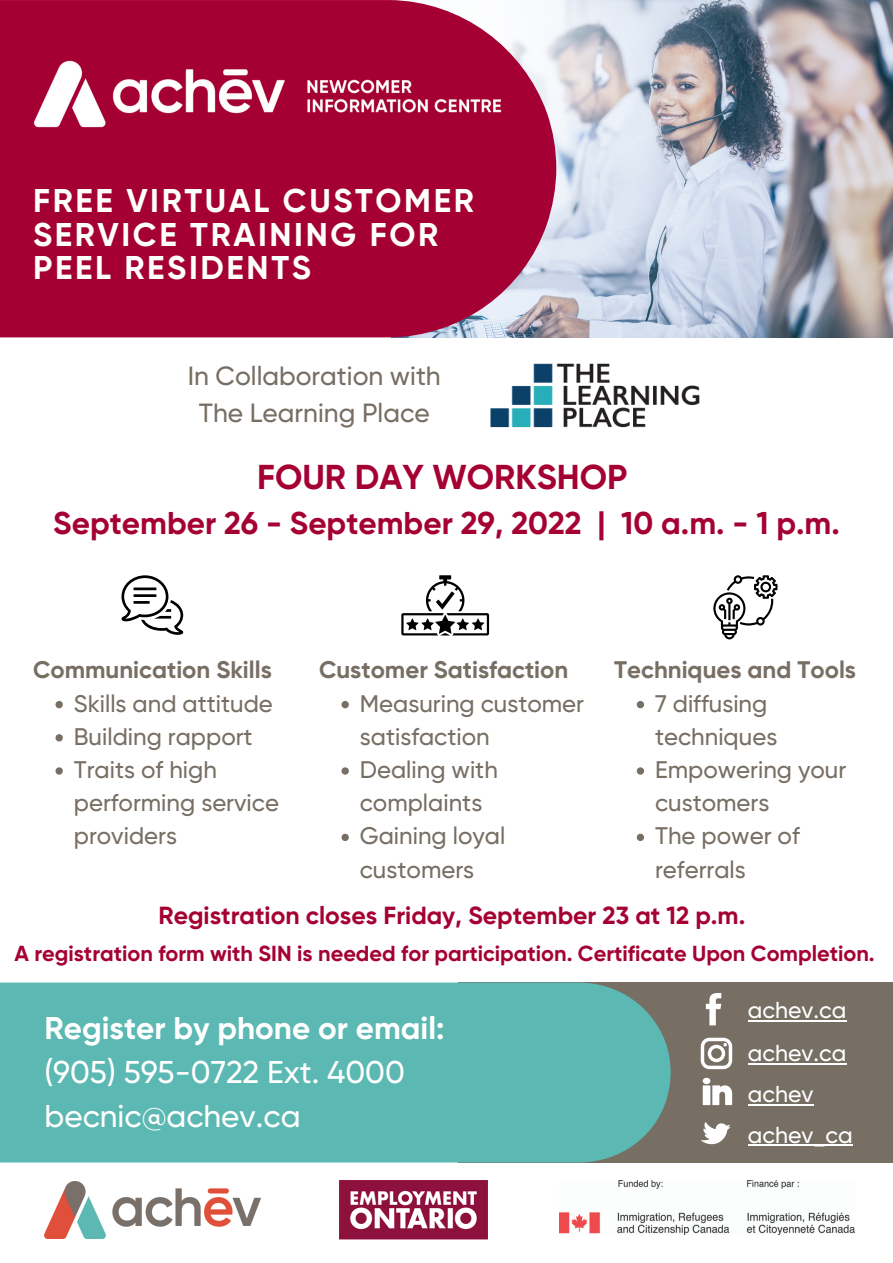
<style>
.page{position:relative;width:893px;height:1263px;background:#fff}
.page>*{position:absolute;margin:0;border:0;box-sizing:border-box;transform-origin:0 0}
.t1{font:700 34.5px "Gilroy";color:#a50034}
.t2{font:700 32.85px/33.8px "Gilroy";letter-spacing:.08em;color:#fff}
.t3{font:700 31.5px "Gilroy";color:#a50034}
.t4{font:500 31.42px/43.9px "Gilroy";color:#fff}
.t5{font:700 31.42px "Gilroy";color:#fff}
.t6{font:500 26.33px/36.6px "Gilroy";color:#776e64;text-align:center}
.t7{font:700 24.75px "Gilroy";color:#a50034}
.t8{font:500 24px/33.2px "Gilroy";color:#776e64}
.t9{font:700 24px "Gilroy";color:#776e64}
.t10{font:500 23.02px/41px "Gilroy";color:#fff}
.t11{font:700 21.75px "Gilroy";color:#a50034}
</style>
<div class="page">
<img style="left:559px;top:1181px;width:296px;height:54px">
<img style="left:44px;top:1182px;width:216px;height:56px">
<div style="left:458px;top:982px;width:435px;height:180px;background:#776e64"></div>
<svg style="left:706px;top:993px;width:15px;height:32px"></svg>
<svg style="left:700px;top:1038px;width:32px;height:31px"></svg>
<svg style="left:703px;top:1078px;width:29px;height:27px"></svg>
<hr style="left:748px;top:1020px;width:98px;height:2px;background:#fff">
<hr style="left:748px;top:1144px;width:105px;height:2px;background:#fff">
<hr style="left:748px;top:1063px;width:98px;height:1px;background:#fff">
<hr style="left:748px;top:1104px;width:65px;height:1px;background:#fff">
<svg style="left:701px;top:1122px;width:29px;height:23px"></svg>
<div style="left:0;top:982px;width:670px;height:180px;background:#5cb8b2"></div>
<img style="left:392px;top:0;width:501px;height:338px">
<svg style="left:0;top:0;width:556px;height:337px;background:#aa1646"></svg>
<img style="left:26px;top:6px;width:488px;height:184px">
<img style="left:490px;top:363px;width:210px;height:65px">
<img style="left:340px;top:1181px;width:148px;height:59px">
<svg style="left:121px;top:575px;width:62px;height:60px"></svg>
<svg style="left:401px;top:575px;width:88px;height:60px"></svg>
<svg style="left:713px;top:575px;width:64px;height:64px"></svg>
<svg style="left:55px;top:701px;width:8px;height:7px"></svg>
<svg style="left:55px;top:734px;width:8px;height:7px"></svg>
<svg style="left:55px;top:767px;width:8px;height:8px"></svg>
<svg style="left:341px;top:701px;width:8px;height:7px"></svg>
<svg style="left:341px;top:767px;width:8px;height:8px"></svg>
<svg style="left:341px;top:834px;width:8px;height:7px"></svg>
<svg style="left:637px;top:701px;width:7px;height:7px"></svg>
<svg style="left:637px;top:767px;width:7px;height:8px"></svg>
<svg style="left:637px;top:834px;width:7px;height:7px"></svg>
<h2 class="t2" style="left:33px;top:184px;width:442px">FREE VIRTUAL CUSTOMER<br>SERVICE TRAINING FOR<br>PEEL RESIDENTS</h2>
<p class="t6" style="left:188px;top:358px;width:254px">In Collaboration with<br>The Learning Place</p>
<h1 class="t1" style="left:257px;top:457px;width:372px">FOUR DAY WORKSHOP</h1>
<h3 class="t3" style="left:53px;top:504px;width:788px">September 26 - September 29, 2022 | 10 a.m. - 1 p.m.</h3>
<p class="t9" style="left:33px;top:656px;width:240px">Communication Skills</p>
<p class="t8" style="left:74px;top:687px;width:207px">Skills and attitude<br>Building rapport<br>Traits of high performing service providers</p>
<p class="t9" style="left:319px;top:656px;width:251px">Customer Satisfaction</p>
<p class="t8" style="left:360px;top:687px;width:226px">Measuring customer satisfaction<br>Dealing with complaints<br>Gaining loyal customers</p>
<p class="t9" style="left:614px;top:656px;width:243px">Techniques and Tools</p>
<p class="t8" style="left:655px;top:687px;width:193px">7 diffusing techniques<br>Empowering your customers<br>The power of referrals</p>
<p class="t7" style="left:159px;top:900px;width:588px">Registration closes Friday, September 23 at 12 p.m.</p>
<p class="t11" style="left:15px;top:941px;width:861px">A registration form with SIN is needed for participation. Certificate Upon Completion.</p>
<h3 class="t5" style="left:44px;top:1009px;width:401px">Register by phone or email:</h3>
<h3 class="t4" style="left:44px;top:1050px;width:362px">(905) 595-0722 Ext. 4000 becnic@achev.ca</h3>
<p class="t10" style="left:748px;top:990px;width:100px">achev.ca</p>
<p class="t10" style="left:748px;top:1033px;width:100px">achev.ca achev</p>
<p class="t10" style="left:748px;top:1114px;width:106px">achev_ca</p>
</div>
